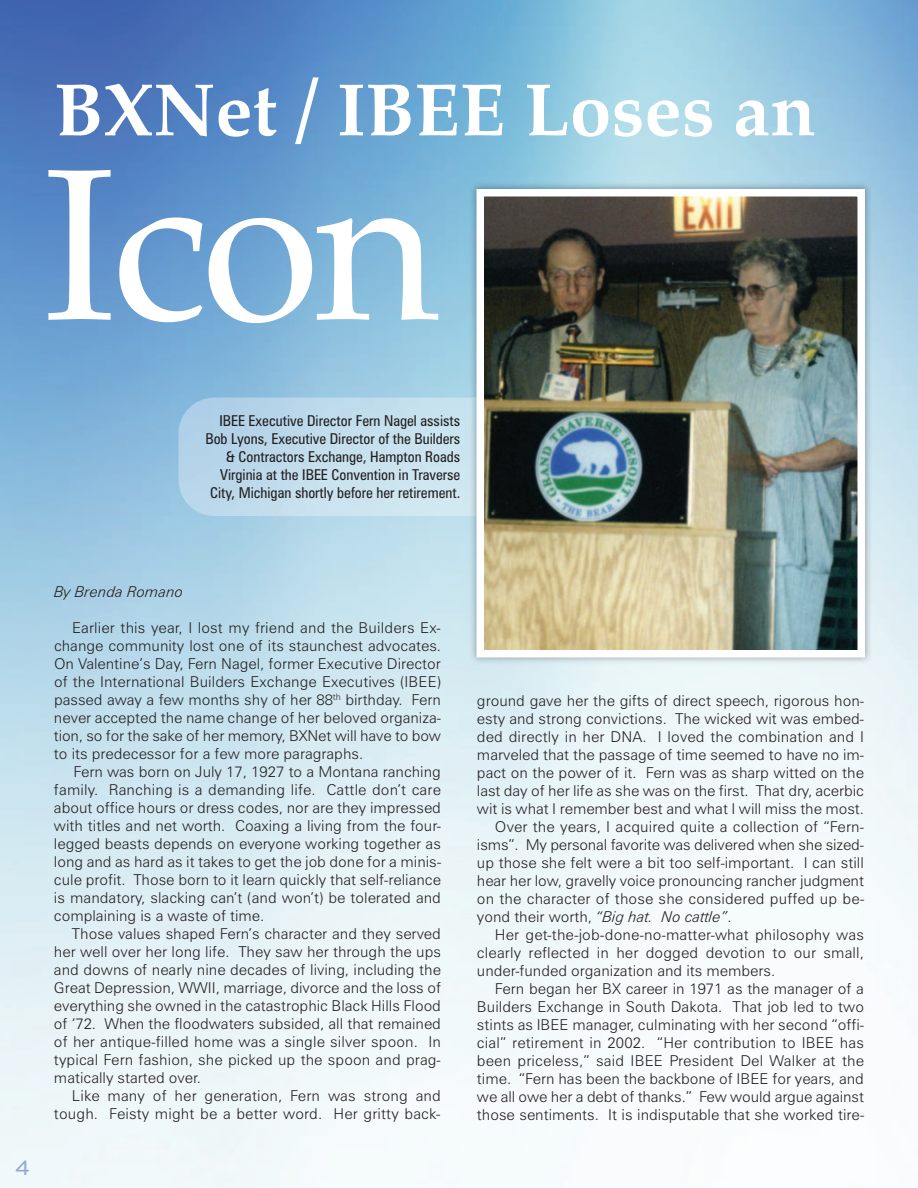
<style>
.page{position:relative;width:918px;height:1188px;background:#fff}
.page>*{position:absolute;margin:0;border:0;box-sizing:border-box;transform-origin:0 0}
.t1{font:216px "Palatino";color:#fff}
.t2{font:700 74.4px "Palatino";color:#fff}
.t3{font:expanded 21px "Akzidenz Grotesk BE";color:#97a7d4}
.t4{font:300 15px/18px "Zurich BT";color:#231f20;text-align:justify}
.t5{font:condensed 15px/18px "Zurich BT";color:#231f20;text-align:right}
.t6{font:italic 300 15px "Zurich BT";color:#231f20}
.s1{font-style:normal}
</style>
<div class="page">
<img style="left:0;top:0;width:918px;height:1188px">
<img style="left:178px;top:398px;width:36px;height:118px">
<img style="left:465px;top:177px;width:411px;height:492px">
<img style="left:486px;top:198px;width:370px;height:450px">
<div style="left:477px;top:189px;width:388px;height:468px;border:8px solid #fff"></div>
<h2 class="t2" style="left:54px;top:81px;width:763px">BXNet / IBEE Loses an</h2>
<h1 class="t1" style="left:44px;top:162px;width:398px">Icon</h1>
<p class="t5" style="left:205px;top:413px;width:256px">IBEE Executive Director Fern Nagel assists Bob Lyons, Executive Director of the Builders &amp; Contractors Exchange, Hampton Roads Virginia at the IBEE Convention in Traverse City, Michigan shortly before her retirement.</p>
<h3 class="t3" style="left:15px;top:1160px;width:16px">4</h3>
<p class="t6" style="left:54px;top:586px;width:131px">By Brenda Romano</p>
<p class="t4" style="left:54px;top:620px;width:389px;text-indent:18px">Earlier this year, I lost my friend and the Builders Ex&shy;change community lost one of its staunchest advocates.<br>On Valentine’s Day, Fern Nagel, former Executive Director of the International Builders Exchange Executives (IBEE) passed away a few months shy of her 88<sup>th</sup> birthday. Fern never accepted the name change of her beloved organiza&shy;tion, so for the sake of her memory, BXNet will have to bow to its predecessor for a few more paragraphs.</p>
<p class="t4" style="left:54px;top:764px;width:389px;text-indent:20px">Fern was born on July 17, 1927 to a Montana ranching family. Ranching is a demanding life. Cattle don’t care about office hours or dress codes, nor are they impressed with titles and net worth. Coaxing a living from the four&shy;legged beasts depends on everyone working together as long and as hard as it takes to get the job done for a minis&shy;cule profit. Those born to it learn quickly that self-reliance is mandatory, slacking can’t (and won’t) be tolerated and complaining is a waste of time.</p>
<p class="t4" style="left:54px;top:926px;width:389px;text-indent:18px">Those values shaped Fern’s character and they served her well over her long life. They saw her through the ups and downs of nearly nine decades of living, including the Great Depression, WWII, marriage, divorce and the loss of everything she owned in the catastrophic Black Hills Flood of ‘72. When the floodwaters subsided, all that remained of her antique-filled home was a single silver spoon. In typical Fern fashion, she picked up the spoon and prag&shy;matically started over.</p>
<p class="t4" style="left:54px;top:1088px;width:388px;text-align:right">Like many of her generation, Fern was strong and tough. Feisty might be a better word. Her gritty back-</p>
<p class="t4" style="left:477px;top:693px;width:388px">ground gave her the gifts of direct speech, rigorous hon-</p>
<p class="t4" style="left:477px;top:711px;width:389px">esty and strong convictions. The wicked wit was embed-</p>
<p class="t4" style="left:477px;top:729px;width:389px">ded directly in her DNA. I loved the combination and I</p>
<p class="t4" style="left:477px;top:747px;width:389px">marveled that the passage of time seemed to have no im-</p>
<p class="t4" style="left:477px;top:765px;width:388px">pact on the power of it. Fern was as sharp witted on the</p>
<p class="t4" style="left:477px;top:783px;width:389px">last day of her life as she was on the first. That dry, acerbic</p>
<p class="t4" style="left:477px;top:801px;width:389px">wit is what I remember best and what I will miss the most.</p>
<p class="t4" style="left:495px;top:819px;width:371px">Over the years, I acquired quite a collection of “Fern-</p>
<p class="t4" style="left:477px;top:837px;width:389px">isms”. My personal favorite was delivered when she sized-</p>
<p class="t4" style="left:477px;top:855px;width:388px">up those she felt were a bit too self-important. I can still</p>
<p class="t4" style="left:477px;top:873px;width:389px">hear her low, gravelly voice pronouncing rancher judgment</p>
<p class="t4" style="left:477px;top:891px;width:389px">on the character of those she considered puffed up be-</p>
<p class="t6" style="left:477px;top:911px;width:256px"><span class="s1">yond their worth,</span> “Big hat. No cattle”<span class="s1">.</span></p>
<p class="t4" style="left:495px;top:927px;width:371px">Her get-the-job-done-no-matter-what philosophy was</p>
<p class="t4" style="left:477px;top:945px;width:389px">clearly reflected in her dogged devotion to our small,</p>
<p class="t4" style="left:477px;top:963px;width:300px">under-funded organization and its members.</p>
<p class="t4" style="left:495px;top:981px;width:370px">Fern began her BX career in 1971 as the manager of a</p>
<p class="t4" style="left:477px;top:999px;width:389px">Builders Exchange in South Dakota. That job led to two</p>
<p class="t4" style="left:477px;top:1017px;width:388px">stints as IBEE manager, culminating with her second “offi-</p>
<p class="t4" style="left:477px;top:1035px;width:388px">cial” retirement in 2002. “Her contribution to IBEE has</p>
<p class="t4" style="left:477px;top:1053px;width:388px">been priceless,” said IBEE President Del Walker at the</p>
<p class="t4" style="left:477px;top:1071px;width:388px">time. “Fern has been the backbone of IBEE for years, and</p>
<p class="t4" style="left:477px;top:1089px;width:389px">we all owe her a debt of thanks.” Few would argue against</p>
<p class="t4" style="left:477px;top:1107px;width:389px">those sentiments. It is indisputable that she worked tire-</p>
</div>
